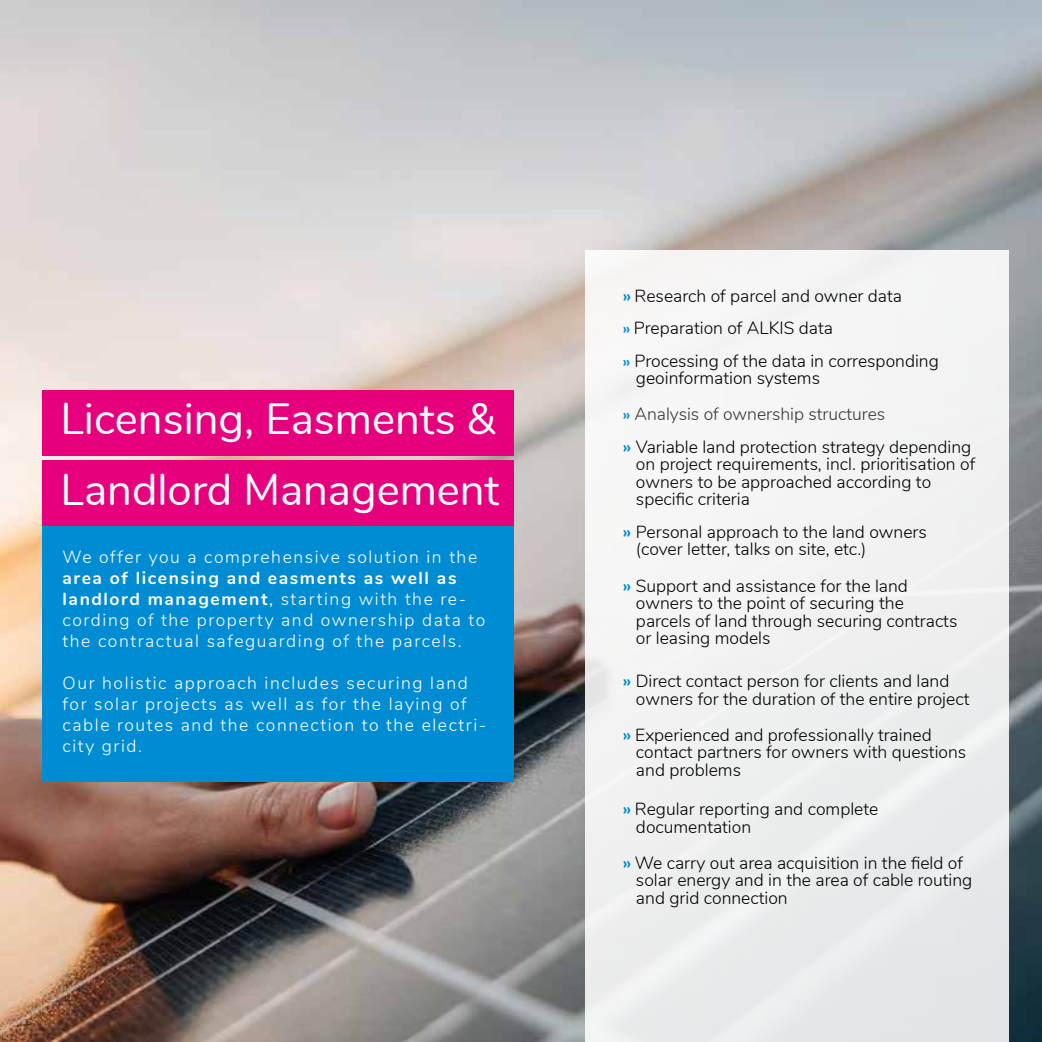
<style>
.page{position:relative;width:1042px;height:1042px;background:#fff}
.page>*{position:absolute;margin:0;border:0;box-sizing:border-box;transform-origin:0 0}
.t1{font:43.57px "Nunito";color:#fff}
.t2{font:300 17.5px/17.5px "Nunito";color:#000}
.t3{font:300 17.5px/21px "Nunito";letter-spacing:.09em;color:#fff}
.t4{font:300 17.5px/36.1px "Nunito";color:#373737}
.s1{font-weight:700}
.s2{font-weight:400}
.s3{font-weight:700;color:#008cd2}
.s4{font-weight:700;font-size:15.75px;color:#008cd2}
.s5{color:#000}
</style>
<div class="page">
<img style="left:0;top:0;width:1042px;height:1042px">
<div style="left:42px;top:519px;width:472px;height:262px;background:#008cd2"></div>
<div style="left:42px;top:390px;width:472px;height:66px;background:#e6007d"></div>
<div style="left:42px;top:461px;width:472px;height:65px;background:#e6007d"></div>
<div style="left:585px;top:250px;width:424px;height:792px;background:#f1f2f2"></div>
<h1 class="t1" style="left:60px;top:387px;width:437px">Licensing, Easments &amp;</h1>
<h1 class="t1" style="left:61px;top:458px;width:440px">Landlord Management</h1>
<p class="t3" style="left:63px;top:546px;width:416px">We offer you a comprehensive solution in the</p>
<p class="t3" style="left:63px;top:567px;width:424px"><span class="s1">area of licensing and easments as well as landlord management</span><span class="s2">,</span> starting with the re&shy;cording of the property and ownership data to the contractual safeguarding of the parcels.</p>
<p class="t3" style="left:63px;top:672px;width:425px">Our holistic approach includes securing land for solar projects as well as for the laying of cable routes and the connection to the electri&shy;city grid.</p>
<p class="t2" style="left:623px;top:278px;width:318px;line-height:32.6px"><span class="s3">»</span> Research of parcel and owner data<br><span class="s4">»</span> Preparation of ALKIS data<br><span class="s4">»</span> Processing of the data in corresponding</p>
<p class="t4" style="left:623px;top:359px;width:264px;text-indent:13px"><span class="s5">geoinformation systems<br></span><span class="s4">»</span> Analysis of ownership structures</p>
<p class="t2" style="left:636px;top:437px;width:341px;text-indent:-13px"><span class="s3">»</span> Variable land protection strategy depending on project requirements, incl. prioritisation of owners to be approached according to specific criteria</p>
<p class="t2" style="left:636px;top:522px;width:292px;text-indent:-13px"><span class="s3">»</span> Personal approach to the land owners (cover letter, talks on site, etc.)</p>
<p class="t2" style="left:636px;top:576px;width:323px;text-indent:-13px"><span class="s3">»</span> Support and assistance for the land owners to the point of securing the parcels of land through securing contracts or leasing models</p>
<p class="t2" style="left:636px;top:671px;width:335px;text-indent:-13px"><span class="s3">»</span> Direct contact person for clients and land owners for the duration of the entire project</p>
<p class="t2" style="left:636px;top:725px;width:332px;text-indent:-13px"><span class="s3">»</span> Experienced and professionally trained contact partners for owners with questions and problems</p>
<p class="t2" style="left:636px;top:799px;width:244px;text-indent:-13px"><span class="s3">»</span> Regular reporting and complete documentation</p>
<p class="t2" style="left:636px;top:853px;width:338px;text-indent:-13px"><span class="s3">»</span> We carry out area acquisition in the field of solar energy and in the area of cable routing and grid connection</p>
</div>
